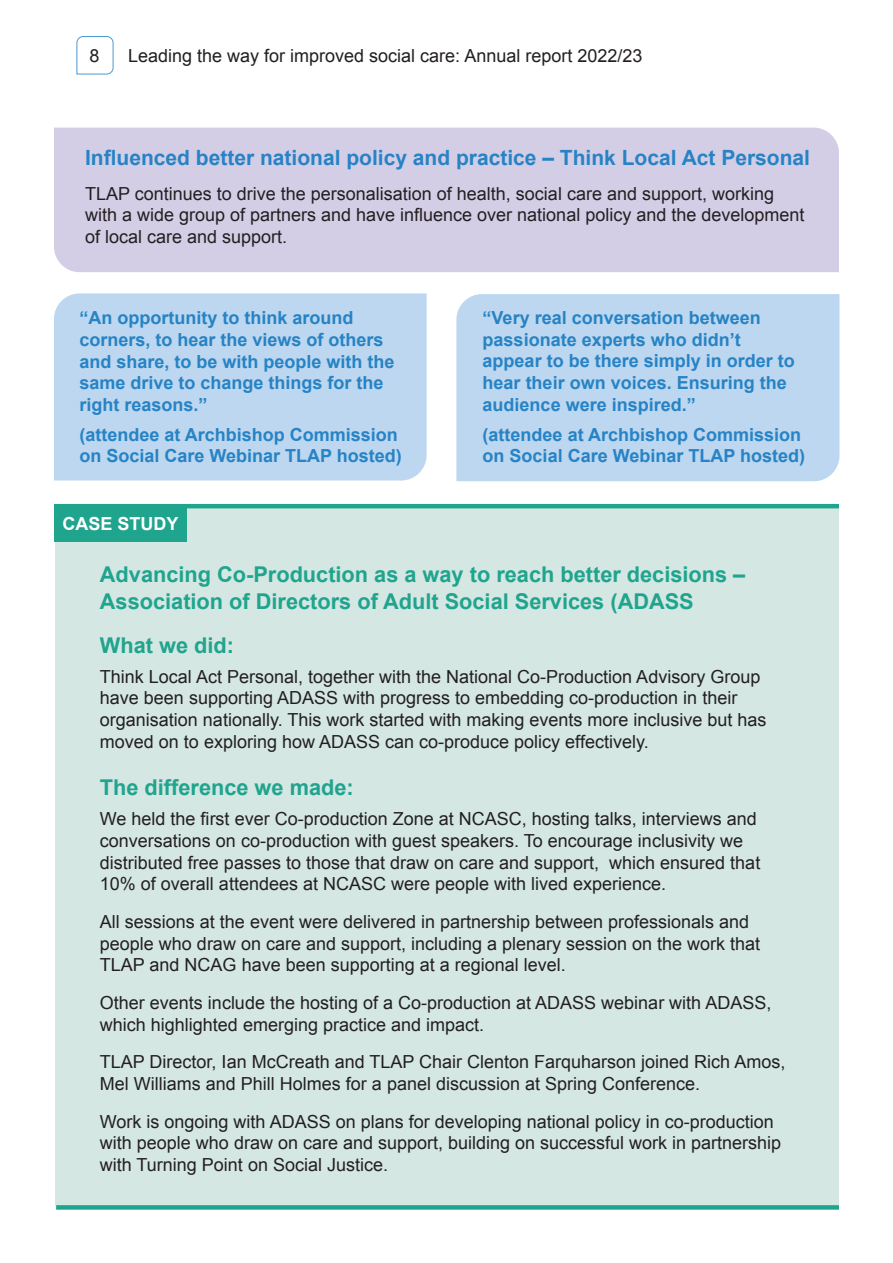
<style>
.page{position:relative;width:893px;height:1263px;background:#fff}
.page>*{position:absolute;margin:0;border:0;box-sizing:border-box;transform-origin:0 0}
.t1{font:700 21.75px/26.1px "Arial";color:#1fa48e}
.t2{font:700 21px "Arial";color:#2783c5}
.t3{font:18px/21.6px "Arial";color:#231f20}
.t4{font:700 18px/21.6px "Arial";color:#2783c5}
.t5{font:700 18px "Arial";color:#fff}
</style>
<div class="page">
<svg style="left:76px;top:36px;width:38px;height:39px"></svg>
<div style="left:56px;top:505px;width:783px;height:701px;background:#d4e7e2"></div>
<div style="left:56px;top:1205px;width:783px;height:5px;background:#1fa48e"></div>
<hr style="left:54px;top:504px;width:785px;height:4px;background:#1fa48e">
<div style="left:54px;top:506px;width:133px;height:35px;background:#1fa48e"></div>
<div style="left:54px;top:128px;width:785px;height:144px;background:#d3cee6"></div>
<div style="left:54px;top:293px;width:373px;height:187px;background:#bcd7ef"></div>
<div style="left:456px;top:294px;width:383px;height:187px;background:#bcd7ef"></div>
<p class="t3" style="left:90px;top:45px;width:12px">8</p>
<p class="t3" style="left:128px;top:45px;width:516px">Leading the way for improved social care: Annual report 2022/23</p>
<p class="t2" style="left:85px;top:144px;width:726px">Influenced better national policy and practice – Think Local Act Personal</p>
<p class="t3" style="left:85px;top:183px;width:721px">TLAP continues to drive the personalisation of health, social care and support, working with a wide group of partners and have influence over national policy and the development of local care and support.</p>
<p class="t4" style="left:79px;top:308px;width:317px">“An opportunity to think around corners, to hear the views of others and share, to be with people with the same drive to change things for the right reasons.”</p>
<p class="t4" style="left:79px;top:424px;width:324px">(attendee at Archbishop Commission on Social Care Webinar TLAP hosted)</p>
<p class="t4" style="left:483px;top:308px;width:314px">“Very real conversation between passionate experts who didn’t appear to be there simply in order to hear their own voices. Ensuring the audience were inspired.”</p>
<p class="t4" style="left:483px;top:424px;width:324px">(attendee at Archbishop Commission on Social Care Webinar TLAP hosted)</p>
<p class="t5" style="left:63px;top:512px;width:118px">CASE STUDY</p>
<p class="t1" style="left:100px;top:562px;width:647px">Advancing Co-Production as a way to reach better decisions –<br>Association of Directors of Adult Social Services (ADASS</p>
<p class="t1" style="left:100px;top:633px;width:136px">What we did:</p>
<p class="t3" style="left:100px;top:666px;width:668px">Think Local Act Personal, together with the National Co-Production Advisory Group have been supporting ADASS with progress to embedding co-production in their organisation nationally. This work started with making events more inclusive but has moved on to exploring how ADASS can co-produce policy effectively.</p>
<p class="t1" style="left:100px;top:775px;width:255px">The difference we made:</p>
<p class="t3" style="left:100px;top:808px;width:662px">We held the first ever Co-production Zone at NCASC, hosting talks, interviews and conversations on co-production with guest speakers. To encourage inclusivity we distributed free passes to those that draw on care and support, which ensured that 10% of overall attendees at NCASC were people with lived experience.</p>
<p class="t3" style="left:100px;top:911px;width:662px">All sessions at the event were delivered in partnership between professionals and people who draw on care and support, including a plenary session on the work that<br>TLAP and NCAG have been supporting at a regional level.</p>
<p class="t3" style="left:100px;top:992px;width:673px">Other events include the hosting of a Co-production at ADASS webinar with ADASS, which highlighted emerging practice and impact.</p>
<p class="t3" style="left:100px;top:1051px;width:687px">TLAP Director, Ian McCreath and TLAP Chair Clenton Farquharson joined Rich Amos,<br>Mel Williams and Phill Holmes for a panel discussion at Spring Conference.</p>
<p class="t3" style="left:100px;top:1111px;width:683px">Work is ongoing with ADASS on plans for developing national policy in co-production with people who draw on care and support, building on successful work in partnership with Turning Point on Social Justice.</p>
</div>
